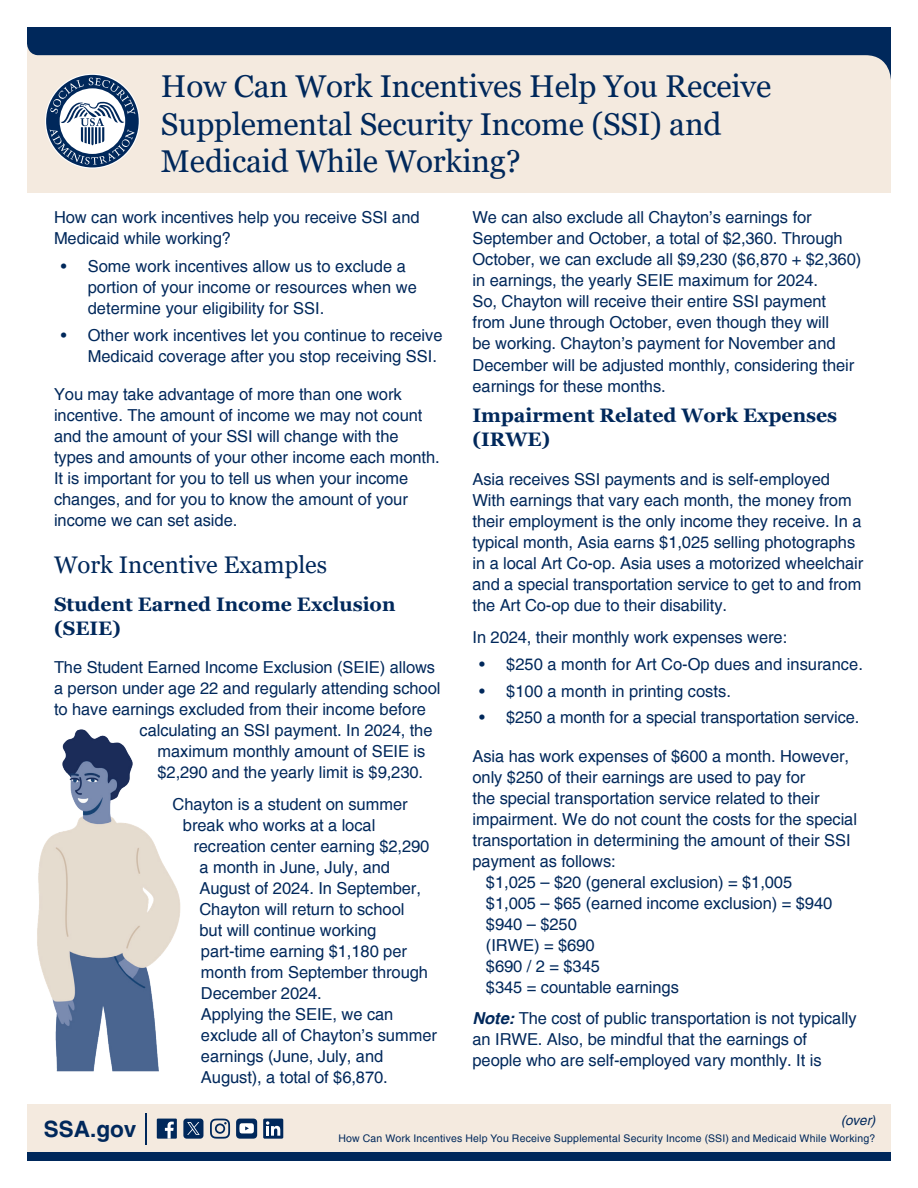
<style>
.page{position:relative;width:918px;height:1188px;background:#fff}
.page>*{position:absolute;margin:0;border:0;box-sizing:border-box;transform-origin:0 0}
.t1{font:31.5px/37.5px "Georgia";letter-spacing:-.005em;color:#00285b}
.t2{font:24px "Georgia";color:#00285b}
.t3{font:700 22.5px "Helvetica";color:#00285b}
.t4{font:700 19.5px/24px "Georgia";color:#00285b}
.t5{font:16.5px/21px "Helvetica";letter-spacing:-.005em;color:#00285b}
.t6{font:italic 13.5px "Helvetica";color:#00285b}
.t7{font:10.5px "Helvetica";letter-spacing:.02em;color:#00285b}
.s1{font-weight:700;font-style:italic}
</style>
<div class="page">
<div style="left:27px;top:1104px;width:864px;height:49px;background:#f4eadf"></div>
<hr style="left:145px;top:1113px;width:2px;height:32px;background:#00285b">
<div style="left:27px;top:27px;width:864px;height:165px;background:#f4eadf"></div>
<div style="left:27px;top:1153px;width:864px;height:8px;background:#00285b"></div>
<svg style="left:27px;top:27px;width:864px;height:53px;fill:#00285b"></svg>
<div style="left:157px;top:1119px;width:20px;height:20px;background:#00285b"></div>
<svg style="left:165px;top:1122px;width:9px;height:17px"></svg>
<div style="left:183px;top:1119px;width:20px;height:20px;background:#00285b;border-radius:3px"></div>
<svg style="left:187px;top:1122px;width:13px;height:13px"></svg>
<svg style="left:210px;top:1119px;width:20px;height:20px"></svg>
<svg style="left:236px;top:1119px;width:21px;height:20px"></svg>
<div style="left:263px;top:1119px;width:20px;height:20px;background:#00285b"></div>
<svg style="left:266px;top:1121px;width:14px;height:15px"></svg>
<img style="left:37px;top:729px;width:144px;height:342px">
<svg style="left:46px;top:75px;width:93px;height:92px"></svg>
<svg style="left:50px;top:78px;width:85px;height:87px;background:#8b9cb1"></svg>
<h1 class="t1" style="left:161px;top:69px;width:612px">How Can Work Incentives Help You Receive<br>Supplemental Security Income (SSI) and<br>Medicaid While Working?</h1>
<p class="t5" style="left:54px;top:208px;width:367px">How can work incentives help you receive SSI and<br>Medicaid while working?</p>
<p class="t5" style="left:88px;top:256px;width:331px;text-indent:-27px">• Some work incentives allow us to exclude a portion of your income or resources when we determine your eligibility for SSI.</p>
<p class="t5" style="left:88px;top:325px;width:356px;text-indent:-27px">• Other work incentives let you continue to receive<br>Medicaid coverage after you stop receiving SSI.</p>
<p class="t5" style="left:54px;top:384px;width:387px">You may take advantage of more than one work incentive. The amount of income we may not count and the amount of your SSI will change with the types and amounts of your other income each month.<br>It is important for you to tell us when your income changes, and for you to know the amount of your income we can set aside.</p>
<h1 class="t2" style="left:54px;top:551px;width:275px">Work Incentive Examples</h1>
<h2 class="t4" style="left:54px;top:592px;width:343px">Student Earned Income Exclusion (SEIE)</h2>
<p class="t5" style="left:54px;top:658px;width:383px">The Student Earned Income Exclusion (SEIE) allows</p>
<p class="t5" style="left:54px;top:679px;width:388px">a person under age 22 and regularly attending school</p>
<p class="t5" style="left:54px;top:700px;width:373px">to have earnings excluded from their income before</p>
<p class="t5" style="left:140px;top:721px;width:295px">calculating an SSI payment. In 2024, the</p>
<p class="t5" style="left:158px;top:742px;width:269px">maximum monthly amount of SEIE is</p>
<p class="t5" style="left:158px;top:763px;width:267px">$2,290 and the yearly limit is $9,230.</p>
<p class="t5" style="left:173px;top:795px;width:237px">Chayton is a student on summer</p>
<p class="t5" style="left:183px;top:816px;width:194px">break who works at a local</p>
<p class="t5" style="left:193px;top:837px;width:237px">recreation center earning $2,290</p>
<p class="t5" style="left:199px;top:858px;width:192px">a month in June, July, and</p>
<p class="t5" style="left:199px;top:879px;width:223px">August of 2024. In September,</p>
<p class="t5" style="left:199px;top:900px;width:206px">Chayton will return to school</p>
<p class="t5" style="left:199px;top:921px;width:178px">but will continue working</p>
<p class="t5" style="left:201px;top:942px;width:207px">part-time earning $1,180 per</p>
<p class="t5" style="left:201px;top:963px;width:229px">month from September through</p>
<p class="t5" style="left:201px;top:984px;width:122px">December 2024.</p>
<p class="t5" style="left:201px;top:1005px;width:194px">Applying the SEIE, we can</p>
<p class="t5" style="left:201px;top:1026px;width:237px">exclude all of Chayton’s summer</p>
<p class="t5" style="left:201px;top:1047px;width:184px">earnings (June, July, and</p>
<p class="t5" style="left:201px;top:1068px;width:188px">August), a total of $6,870.</p>
<p class="t5" style="left:473px;top:208px;width:390px">We can also exclude all Chayton’s earnings for September and October, a total of $2,360. Through October, we can exclude all $9,230 ($6,870 + $2,360) in earnings, the yearly SEIE maximum for 2024.<br>So, Chayton will receive their entire SSI payment from June through October, even though they will<br>be working. Chayton’s payment for November and December will be adjusted monthly, considering their earnings for these months.</p>
<h2 class="t4" style="left:472px;top:403px;width:366px">Impairment Related Work Expenses (IRWE)</h2>
<p class="t5" style="left:472px;top:469px;width:392px">Asia receives SSI payments and is self-employed With earnings that vary each month, the money from their employment is the only income they receive. In a typical month, Asia earns $1,025 selling photographs in a local Art Co-op. Asia uses a motorized wheelchair and a special transportation service to get to and from the Art Co-op due to their disability.</p>
<p class="t5" style="left:472px;top:627px;width:316px">In 2024, their monthly work expenses were:</p>
<p class="t5" style="left:479px;top:655px;width:385px">• $250 a month for Art Co-Op dues and insurance.</p>
<p class="t5" style="left:479px;top:681px;width:253px">• $100 a month in printing costs.</p>
<p class="t5" style="left:479px;top:707px;width:382px">• $250 a month for a special transportation service.</p>
<p class="t5" style="left:472px;top:746px;width:386px">Asia has work expenses of $600 a month. However, only $250 of their earnings are used to pay for<br>the special transportation service related to their impairment. We do not count the costs for the special transportation in determining the amount of their SSI payment as follows:</p>
<p class="t5" style="left:486px;top:872px;width:308px">$1,025 – $20 (general exclusion) = $1,005</p>
<p class="t5" style="left:486px;top:893px;width:348px">$1,005 – $65 (earned income exclusion) = $940</p>
<p class="t5" style="left:486px;top:914px;width:110px">$940 – $250 (IRWE) = $690</p>
<p class="t5" style="left:486px;top:956px;width:115px">$690 / 2 = $345</p>
<p class="t5" style="left:486px;top:977px;width:194px">$345 = countable earnings</p>
<p class="t5" style="left:472px;top:1009px;width:386px"><span class="s1">Note:</span> The cost of public transportation is not typically an IRWE. Also, be mindful that the earnings of people who are self-employed vary monthly. It is</p>
<h3 class="t3" style="left:44px;top:1115px;width:94px">SSA.gov</h3>
<p class="t6" style="left:841px;top:1113px;width:36px">(over)</p>
<p class="t7" style="left:338px;top:1132px;width:538px">How Can Work Incentives Help You Receive Supplemental Security Income (SSI) and Medicaid While Working?</p>
</div>
